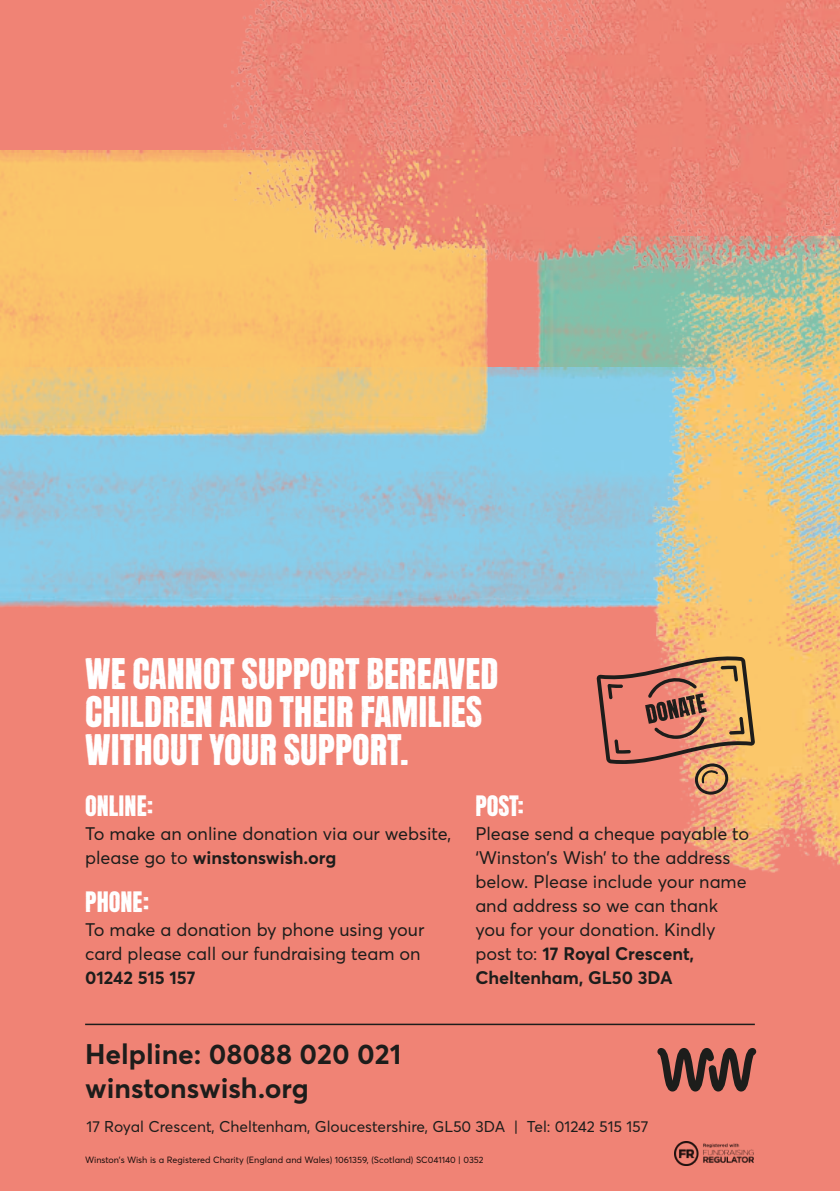
<style>
.page{position:relative;width:840px;height:1191px;background:#fff}
.page>*{position:absolute;margin:0;border:0;box-sizing:border-box;transform-origin:0 0}
.t1{font:36px/38px "WWANTON";color:#fff}
.t2{font:700 28px/34px "Averta Std";color:#1d1d1b}
.t3{font:24px "WWANTON";color:#fff}
.t4{font:18px/24px "Averta Std";color:#1d1d1b}
.t5{font:700 18px "Averta Std";letter-spacing:-.005em;color:#1d1d1b}
.t6{font:700 16px "Averta Std";color:#1d1d1b}
.t7{font:15.6px "Averta Std";color:#1d1d1b}
.t8{font:9px "Averta Std";color:#1d1d1b}
.s1{font-weight:700}
</style>
<div class="page">
<div style="left:0;top:0;width:839px;height:1191px;background:#f08375"></div>
<svg style="left:657px;top:1048px;width:98px;height:43px"></svg>
<img style="left:674px;top:1141px;width:79px;height:25px">
<hr style="left:85px;top:1023px;width:669px;height:2px;background:#1d1d1b">
<img style="left:536px;top:272px;width:116px;height:95px">
<img style="left:0;top:367px;width:652px;height:241px">
<img style="left:0;top:150px;width:487px;height:286px">
<img style="left:221px;top:0;width:618px;height:272px">
<img style="left:652px;top:206px;width:187px;height:667px">
<svg style="left:596px;top:654px;width:158px;height:140px"></svg>
<h1 class="t1" style="left:85px;top:656px;width:414px">WE CANNOT SUPPORT BEREAVED<br>CHILDREN AND THEIR FAMILIES<br>WITHOUT YOUR SUPPORT.</h1>
<h3 class="t3" style="left:85px;top:793px;width:69px">ONLINE:</h3>
<p class="t4" style="left:85px;top:821px;width:367px">To make an online donation via our website, please go to <span class="s1">winstonswish.org</span></p>
<h3 class="t3" style="left:85px;top:889px;width:13px">PHONE</h3>
<h3 class="t3" style="left:143px;top:889px;width:7px">:</h3>
<p class="t4" style="left:85px;top:917px;width:341px">To make a donation by phone using your card please call our fundraising team on</p>
<p class="t5" style="left:85px;top:966px;width:112px">01242 515 157</p>
<h3 class="t3" style="left:475px;top:793px;width:12px">POST</h3>
<h3 class="t3" style="left:517px;top:793px;width:7px">:</h3>
<p class="t4" style="left:475px;top:821px;width:275px">Please send a cheque payable to ‘Winston’s Wish’ to the address below. Please include your name and address so we can thank you for your donation. Kindly post to: <span class="s1">17 Royal Crescent,<br>Cheltenham, GL50 3DA</span></p>
<h2 class="t2" style="left:85px;top:1036px;width:317px">Helpline: 08088 020 021 winstonswish.org</h2>
<p class="t7" style="left:86px;top:1116px;width:563px">17 Royal Crescent, Cheltenham, Gloucestershire, GL50 3DA | Tel: 01242 515 157</p>
<p class="t6" style="left:412px;top:1145px;width:17px">16</p>
<p class="t8" style="left:85px;top:1153px;width:399px">Winston’s Wish is a Registered Charity (England and Wales) 1061359, (Scotland) SC041140 | 0352</p>
</div>
